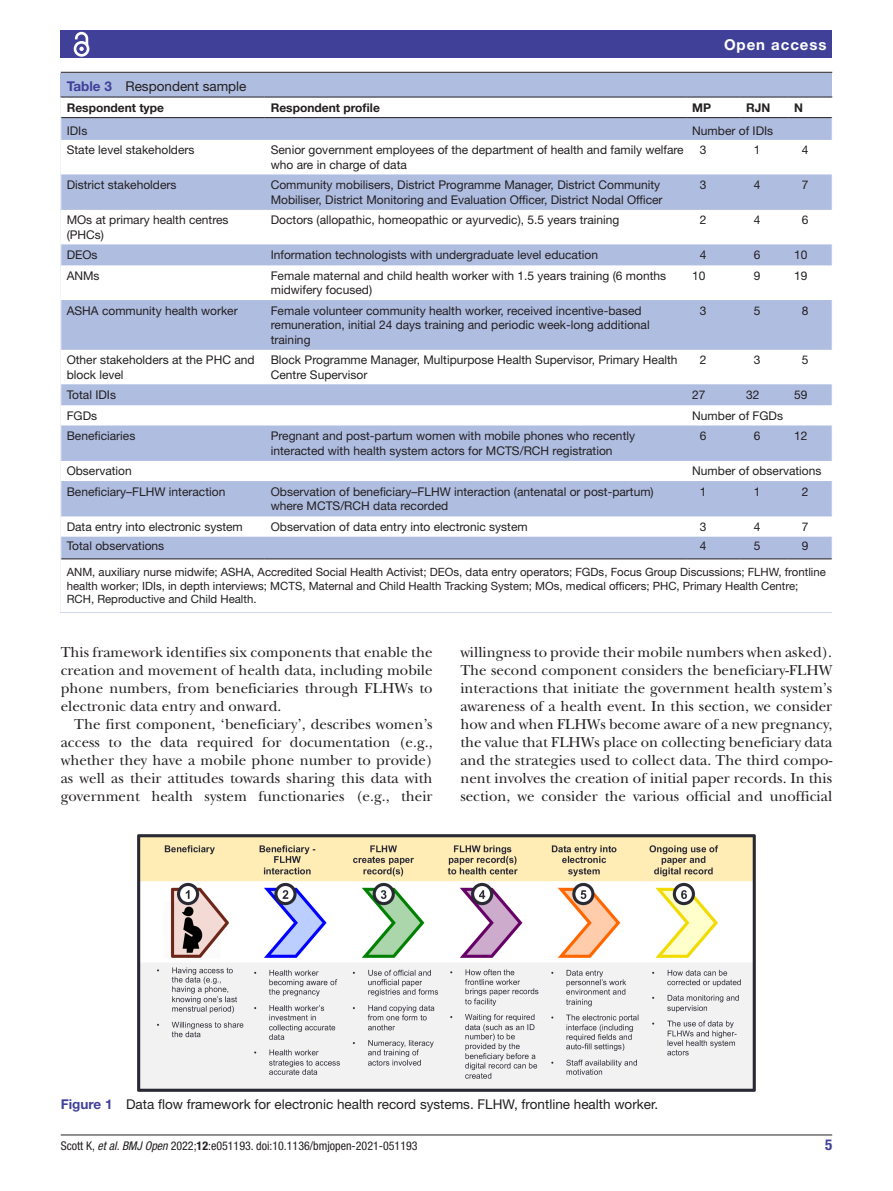
<style>
.page{position:relative;width:893px;height:1191px;background:#fff}
.page>*{position:absolute;margin:0;border:0;box-sizing:border-box;transform-origin:0 0}
.t1{font:15px/18px "New Baskerville";color:#231f20;text-align:justify}
.t2{font:700 15px "Helvetica Neue LT Std";letter-spacing:.065em;color:#fff}
.t3{font:700 condensed 15px "Helvetica Neue LT Std";color:#414099}
.t4{font:13.5px "Helvetica Neue LT Std";color:#231f20}
.t5{font:12px/14.4px "Helvetica Neue LT Std";color:#231f20}
.t6{font:condensed 12px "Helvetica Neue LT Std";color:#231f20}
.t7{font:700 12px "Helvetica Neue LT Std";color:#231f20}
.t8{font:11.4px/13.6px "Helvetica Neue LT Std";color:#231f20}
.s1{font-weight:700;color:#414099}
.s2{font-style:italic}
.s3{font-weight:700}
</style>
<div class="page">
<hr style="left:61px;top:1134px;width:771px;height:1px;background:#231f20">
<div style="left:61px;top:31px;width:771px;height:27px;background:#414099"></div>
<svg style="left:73px;top:31px;width:17px;height:26px"></svg>
<div style="left:61px;top:73px;width:771px;height:539px;background:#afbde1"></div>
<hr style="left:61px;top:72px;width:771px;height:1px;background:#231f20">
<div style="left:61px;top:98px;width:771px;height:514px;background:#fff"></div>
<svg style="left:61px;top:118px;width:771px;height:440px"></svg>
<hr style="left:61px;top:97px;width:204px;height:1px;background:#231f20">
<hr style="left:61px;top:117px;width:204px;height:1px;background:#231f20">
<hr style="left:265px;top:97px;width:421px;height:1px;background:#231f20">
<hr style="left:265px;top:117px;width:421px;height:1px;background:#231f20">
<hr style="left:686px;top:97px;width:54px;height:1px;background:#231f20">
<hr style="left:686px;top:117px;width:54px;height:1px;background:#231f20">
<hr style="left:740px;top:97px;width:48px;height:1px;background:#231f20">
<hr style="left:740px;top:117px;width:48px;height:1px;background:#231f20">
<hr style="left:788px;top:97px;width:44px;height:1px;background:#231f20">
<hr style="left:788px;top:117px;width:44px;height:1px;background:#231f20">
<hr style="left:61px;top:558px;width:204px;height:1px;background:#231f20">
<hr style="left:265px;top:558px;width:421px;height:1px;background:#231f20">
<hr style="left:686px;top:558px;width:54px;height:1px;background:#231f20">
<hr style="left:740px;top:558px;width:48px;height:1px;background:#231f20">
<hr style="left:788px;top:558px;width:44px;height:1px;background:#231f20">
<svg style="left:60px;top:97px;width:1px;height:43px"></svg>
<svg style="left:60px;top:245px;width:1px;height:20px"></svg>
<svg style="left:60px;top:384px;width:1px;height:42px"></svg>
<svg style="left:60px;top:461px;width:1px;height:20px"></svg>
<svg style="left:60px;top:516px;width:1px;height:43px"></svg>
<hr style="left:67px;top:602px;width:765px;height:2px;background:#fff">
<img style="left:138px;top:835px;width:617px;height:256px">
<p class="t2" style="left:724px;top:35px;width:104px">Open access</p>
<p class="t4" style="left:67px;top:78px;width:181px"><span class="s1">Table 3</span> Respondent sample</p>
<p class="t7" style="left:67px;top:100px;width:99px">Respondent type</p>
<p class="t7" style="left:271px;top:100px;width:111px">Respondent profile</p>
<p class="t7" style="left:692px;top:100px;width:20px">MP</p>
<p class="t7" style="left:746px;top:100px;width:26px">RJN</p>
<p class="t7" style="left:794px;top:100px;width:10px">N</p>
<p class="t5" style="left:67px;top:124px;width:22px">IDIs</p>
<p class="t5" style="left:692px;top:124px;width:82px">Number of IDIs</p>
<p class="t5" style="left:67px;top:143px;width:129px">State level stakeholders</p>
<p class="t5" style="left:271px;top:143px;width:414px">Senior government employees of the department of health and family welfare who are in charge of data</p>
<p class="t5" style="left:700px;top:143px;width:8px">3</p>
<p class="t5" style="left:754px;top:143px;width:8px">1</p>
<p class="t5" style="left:802px;top:143px;width:8px">4</p>
<p class="t5" style="left:67px;top:178px;width:111px">District stakeholders</p>
<p class="t5" style="left:271px;top:178px;width:393px">Community mobilisers, District Programme Manager, District Community<br>Mobiliser, District Monitoring and Evaluation Officer, District Nodal Officer</p>
<p class="t5" style="left:700px;top:178px;width:8px">3</p>
<p class="t5" style="left:754px;top:178px;width:8px">4</p>
<p class="t5" style="left:802px;top:178px;width:8px">7</p>
<p class="t5" style="left:67px;top:213px;width:163px">MOs at primary health centres (PHCs)</p>
<p class="t5" style="left:271px;top:213px;width:350px">Doctors (allopathic, homeopathic or ayurvedic), 5.5 years training</p>
<p class="t5" style="left:700px;top:213px;width:8px">2</p>
<p class="t5" style="left:754px;top:213px;width:8px">4</p>
<p class="t5" style="left:802px;top:213px;width:8px">6</p>
<p class="t5" style="left:67px;top:247px;width:32px">DEOs</p>
<p class="t5" style="left:271px;top:247px;width:329px">Information technologists with undergraduate level education</p>
<p class="t5" style="left:700px;top:247px;width:8px">4</p>
<p class="t5" style="left:754px;top:247px;width:8px">6</p>
<p class="t5" style="left:794px;top:247px;width:15px">10</p>
<p class="t5" style="left:67px;top:268px;width:34px">ANMs</p>
<p class="t5" style="left:271px;top:268px;width:397px">Female maternal and child health worker with 1.5 years training (6 months midwifery focused)</p>
<p class="t5" style="left:692px;top:268px;width:15px">10</p>
<p class="t5" style="left:754px;top:268px;width:8px">9</p>
<p class="t5" style="left:794px;top:268px;width:15px">19</p>
<p class="t5" style="left:67px;top:303px;width:172px">ASHA community health worker</p>
<p class="t5" style="left:271px;top:303px;width:380px">Female volunteer community health worker, received incentive-based remuneration, initial 24 days training and periodic week-long additional training</p>
<p class="t5" style="left:700px;top:303px;width:8px">3</p>
<p class="t5" style="left:754px;top:303px;width:8px">5</p>
<p class="t5" style="left:802px;top:303px;width:8px">8</p>
<p class="t5" style="left:67px;top:352px;width:189px">Other stakeholders at the PHC and block level</p>
<p class="t5" style="left:271px;top:352px;width:408px">Block Programme Manager, Multipurpose Health Supervisor, Primary Health<br>Centre Supervisor</p>
<p class="t5" style="left:700px;top:352px;width:8px">2</p>
<p class="t5" style="left:754px;top:352px;width:8px">3</p>
<p class="t5" style="left:802px;top:352px;width:8px">5</p>
<p class="t5" style="left:67px;top:387px;width:51px">Total IDIs</p>
<p class="t5" style="left:692px;top:387px;width:15px">27</p>
<p class="t5" style="left:746px;top:387px;width:15px">32</p>
<p class="t5" style="left:794px;top:387px;width:15px">59</p>
<p class="t5" style="left:67px;top:408px;width:32px">FGDs</p>
<p class="t5" style="left:692px;top:408px;width:92px">Number of FGDs</p>
<p class="t5" style="left:67px;top:429px;width:70px">Beneficiaries</p>
<p class="t5" style="left:271px;top:429px;width:366px">Pregnant and post-partum women with mobile phones who recently interacted with health system actors for MCTS/RCH registration</p>
<p class="t5" style="left:700px;top:429px;width:8px">6</p>
<p class="t5" style="left:754px;top:429px;width:8px">6</p>
<p class="t5" style="left:794px;top:429px;width:15px">12</p>
<p class="t5" style="left:67px;top:463px;width:67px">Observation</p>
<p class="t5" style="left:692px;top:463px;width:131px">Number of observations</p>
<p class="t5" style="left:67px;top:484px;width:160px">Beneficiary–FLHW interaction</p>
<p class="t5" style="left:271px;top:484px;width:384px">Observation of beneficiary–FLHW interaction (antenatal or post-partum) where MCTS/RCH data recorded</p>
<p class="t5" style="left:700px;top:484px;width:8px">1</p>
<p class="t5" style="left:754px;top:484px;width:8px">1</p>
<p class="t5" style="left:802px;top:484px;width:8px">2</p>
<p class="t5" style="left:67px;top:519px;width:178px">Data entry into electronic system</p>
<p class="t5" style="left:271px;top:519px;width:258px">Observation of data entry into electronic system</p>
<p class="t5" style="left:700px;top:519px;width:8px">3</p>
<p class="t5" style="left:754px;top:519px;width:8px">4</p>
<p class="t5" style="left:802px;top:519px;width:8px">7</p>
<p class="t5" style="left:67px;top:538px;width:99px">Total observations</p>
<p class="t5" style="left:700px;top:538px;width:8px">4</p>
<p class="t5" style="left:754px;top:538px;width:8px">5</p>
<p class="t5" style="left:802px;top:538px;width:8px">9</p>
<p class="t8" style="left:67px;top:565px;width:761px">ANM, auxiliary nurse midwife; ASHA, Accredited Social Health Activist; DEOs, data entry operators; FGDs, Focus Group Discussions; FLHW, frontline health worker; IDIs, in depth interviews; MCTS, Maternal and Child Health Tracking System; MOs, medical officers; PHC, Primary Health Centre;<br>RCH, Reproductive and Child Health.</p>
<p class="t1" style="left:61px;top:643px;width:373px">This framework identifies six components that enable the creation and movement of health data, including mobile phone numbers, from beneficiaries through FLHWs to electronic data entry and onward.</p>
<p class="t1" style="left:61px;top:715px;width:373px;text-indent:14px">The first component, ‘beneficiary’, describes women’s access to the data required for documentation (e.g., whether they have a mobile phone number to provide) as well as their attitudes towards sharing this data with government health system functionaries (e.g., their</p>
<p class="t1" style="left:460px;top:643px;width:373px">willingness to provide their mobile numbers when asked).<br>The second component considers the beneficiary-FLHW interactions that initiate the government health system’s awareness of a health event. In this section, we consider how and when FLHWs become aware of a new pregnancy, the value that FLHWs place on collecting beneficiary data and the strategies used to collect data. The third compo&shy;nent involves the creation of initial paper records. In this section, we consider the various official and unofficial</p>
<p class="t4" style="left:61px;top:1096px;width:599px"><span class="s1">Figure 1</span> Data flow framework for electronic health record systems. FLHW, frontline health worker.</p>
<p class="t6" style="left:61px;top:1138px;width:358px">Scott K, <span class="s2">et al</span>. <span class="s2">BMJ Open</span> 2022;<span class="s3">12</span>:e051193. doi:10.1136/bmjopen-2021-051193</p>
<p class="t3" style="left:825px;top:1135px;width:9px">5</p>
</div>
